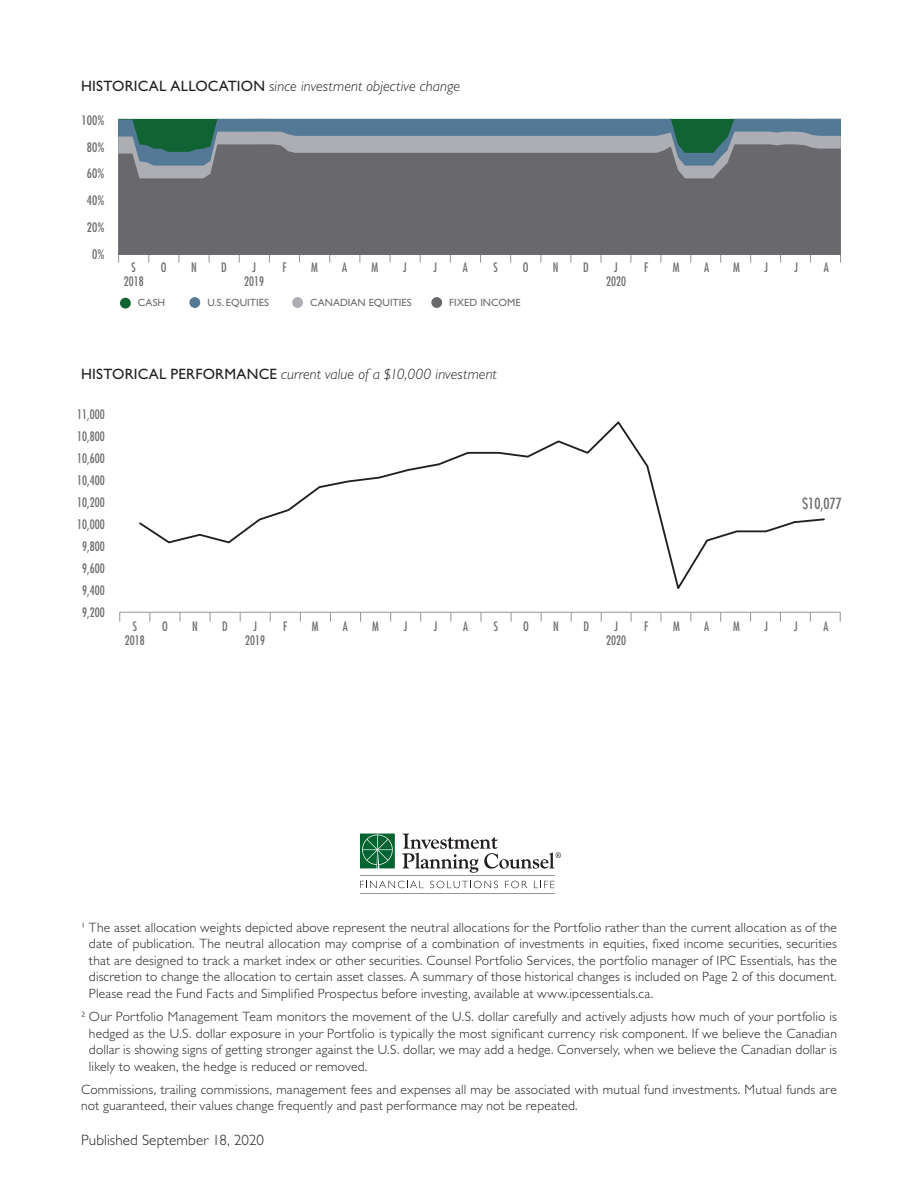
<style>
.page{position:relative;width:918px;height:1188px;background:#fff}
.page>*{position:absolute;margin:0;border:0;box-sizing:border-box;transform-origin:0 0}
.t1{font:italic 300 15px "Gill Sans Std";letter-spacing:.005em;color:#231f20}
.t2{font:300 15px "Gill Sans Std";letter-spacing:.01em;color:#231f20}
.t3{font:condensed 15px "Futura Std";color:#6c6d70}
.t4{font:300 13.5px/16.5px "Gill Sans Std";letter-spacing:.015em;color:#231f20;text-align:justify}
.t5{font:condensed 12.75px/13.5px "Futura Std";color:#6c6d70;text-align:center;scale:.95 1}
.t6{font:condensed 12.75px/22px "Futura Std";color:#6c6d70;text-align:center;scale:.96 1}
.t7{font:condensed 12.75px/26.7px "Futura Std";color:#6c6d70;text-align:right}
.t8{font:10.5px "Gill Sans Std";color:#6c6d70}
.s1{font-weight:400;font-style:normal}
</style>
<div class="page">
<div style="left:120px;top:298px;width:11px;height:11px;background:#126334;border-radius:50%"></div>
<div style="left:189px;top:297px;width:11px;height:11px;background:#537996;border-radius:50%"></div>
<div style="left:292px;top:297px;width:11px;height:11px;background:#acaeb3;border-radius:50%"></div>
<div style="left:431px;top:297px;width:11px;height:11px;background:#68686d;border-radius:50%"></div>
<svg style="left:118px;top:119px;width:723px;height:13px;background:#467482"></svg>
<svg style="left:118px;top:132px;width:723px;height:12px;background:#7e9596"></svg>
<svg style="left:118px;top:144px;width:723px;height:111px;background:#6b6d72"></svg>
<hr style="left:360px;top:893px;width:195px;height:1px;background:#939598">
<hr style="left:360px;top:875px;width:195px;height:1px;background:#939598">
<svg style="left:360px;top:834px;width:35px;height:34px"></svg>
<svg style="left:360px;top:881px;width:64px;height:7px"></svg>
<svg style="left:430px;top:881px;width:68px;height:7px"></svg>
<svg style="left:505px;top:881px;width:22px;height:7px"></svg>
<svg style="left:534px;top:881px;width:21px;height:7px"></svg>
<svg style="left:402px;top:834px;width:159px;height:39px"></svg>
<svg style="left:139px;top:421px;width:653px;height:168px"></svg>
<hr style="left:119px;top:612px;width:722px;height:1px;background:#939598">
<svg style="left:792px;top:518px;width:33px;height:6px"></svg>
<p class="t1" style="left:81px;top:78px;width:381px"><span class="s1">HISTORICAL ALLOCATION</span> since investment objective change</p>
<p class="t7" style="left:82px;top:107px;width:24px">100%<br>80%<br>60%<br>40%<br>20%<br>0%</p>
<p class="t5" style="left:124px;top:261px;width:22px">S<br>2018</p>
<p class="t5" style="left:191px;top:261px;width:8px">N</p>
<p class="t5" style="left:244px;top:261px;width:22px">J<br>2019</p>
<p class="t5" style="left:371px;top:261px;width:9px">M</p>
<p class="t5" style="left:433px;top:261px;width:5px">J</p>
<p class="t5" style="left:493px;top:261px;width:6px">S</p>
<p class="t5" style="left:553px;top:261px;width:8px">N</p>
<p class="t5" style="left:606px;top:261px;width:22px">J<br>2020</p>
<p class="t5" style="left:161px;top:261px;width:8px">O</p>
<p class="t5" style="left:311px;top:261px;width:9px">M</p>
<p class="t5" style="left:221px;top:261px;width:7px">D</p>
<p class="t5" style="left:282px;top:261px;width:6px">F</p>
<p class="t5" style="left:342px;top:261px;width:7px">A</p>
<p class="t5" style="left:403px;top:261px;width:5px">J</p>
<p class="t5" style="left:463px;top:261px;width:7px">A</p>
<p class="t5" style="left:523px;top:261px;width:8px">O</p>
<p class="t5" style="left:583px;top:261px;width:7px">D</p>
<p class="t5" style="left:644px;top:261px;width:6px">F</p>
<p class="t5" style="left:673px;top:261px;width:9px">M</p>
<p class="t5" style="left:704px;top:261px;width:7px">A</p>
<p class="t5" style="left:733px;top:261px;width:9px">M</p>
<p class="t5" style="left:765px;top:261px;width:5px">J</p>
<p class="t5" style="left:795px;top:261px;width:5px">J</p>
<p class="t5" style="left:824px;top:261px;width:7px">A</p>
<p class="t8" style="left:138px;top:297px;width:29px">CASH</p>
<p class="t8" style="left:207px;top:296px;width:63px">U.S. EQUITIES</p>
<p class="t8" style="left:310px;top:296px;width:103px">CANADIAN EQUITIES</p>
<p class="t8" style="left:449px;top:296px;width:73px">FIXED INCOME</p>
<p class="t1" style="left:81px;top:366px;width:417px"><span class="s1">HISTORICAL PERFORMANCE</span> current value of a $10,000 investment</p>
<p class="t6" style="left:77px;top:403px;width:30px">11,000<br>10,800<br>10,600<br>10,400<br>10,200<br>10,000<br>9,800<br>9,600<br>9,400<br>9,200</p>
<p class="t3" style="left:802px;top:495px;width:41px">$10,077</p>
<p class="t5" style="left:125px;top:620px;width:22px">S<br>2018</p>
<p class="t5" style="left:192px;top:620px;width:8px">N</p>
<p class="t5" style="left:245px;top:620px;width:22px">J<br>2019</p>
<p class="t5" style="left:372px;top:620px;width:9px">M</p>
<p class="t5" style="left:434px;top:620px;width:5px">J</p>
<p class="t5" style="left:494px;top:620px;width:6px">S</p>
<p class="t5" style="left:553px;top:620px;width:8px">N</p>
<p class="t5" style="left:606px;top:620px;width:22px">J<br>2020</p>
<p class="t5" style="left:162px;top:620px;width:8px">O</p>
<p class="t5" style="left:312px;top:620px;width:9px">M</p>
<p class="t5" style="left:222px;top:620px;width:7px">D</p>
<p class="t5" style="left:283px;top:620px;width:6px">F</p>
<p class="t5" style="left:343px;top:620px;width:7px">A</p>
<p class="t5" style="left:404px;top:620px;width:5px">J</p>
<p class="t5" style="left:463px;top:620px;width:7px">A</p>
<p class="t5" style="left:523px;top:620px;width:8px">O</p>
<p class="t5" style="left:583px;top:620px;width:7px">D</p>
<p class="t5" style="left:644px;top:620px;width:6px">F</p>
<p class="t5" style="left:673px;top:620px;width:9px">M</p>
<p class="t5" style="left:704px;top:620px;width:7px">A</p>
<p class="t5" style="left:733px;top:620px;width:9px">M</p>
<p class="t5" style="left:764px;top:620px;width:5px">J</p>
<p class="t5" style="left:794px;top:620px;width:5px">J</p>
<p class="t5" style="left:824px;top:620px;width:7px">A</p>
<p class="t4" style="left:89px;top:919px;width:750px;text-indent:-8px">¹ The asset allocation weights depicted above represent the neutral allocations for the Portfolio rather than the current allocation as of the date of publication. The neutral allocation may comprise of a combination of investments in equities, fixed income securities, securities that are designed to track a market index or other securities. Counsel Portfolio Services, the portfolio manager of IPC Essentials, has the discretion to change the allocation to certain asset classes. A summary of those historical changes is included on Page 2 of this document.<br>Please read the Fund Facts and Simplified Prospectus before investing, available at www.ipcessentials.ca.</p>
<p class="t4" style="left:89px;top:1009px;width:750px;text-indent:-8px">² Our Portfolio Management Team monitors the movement of the U.S. dollar carefully and actively adjusts how much of your portfolio is hedged as the U.S. dollar exposure in your Portfolio is typically the most significant currency risk component. If we believe the Canadian dollar is showing signs of getting stronger against the U.S. dollar, we may add a hedge. Conversely, when we believe the Canadian dollar is likely to weaken, the hedge is reduced or removed.</p>
<p class="t4" style="left:81px;top:1081px;width:758px">Commissions, trailing commissions, management fees and expenses all may be associated with mutual fund investments. Mutual funds are not guaranteed, their values change frequently and past performance may not be repeated.</p>
<p class="t2" style="left:81px;top:1132px;width:185px">Published September 18, 2020</p>
</div>
